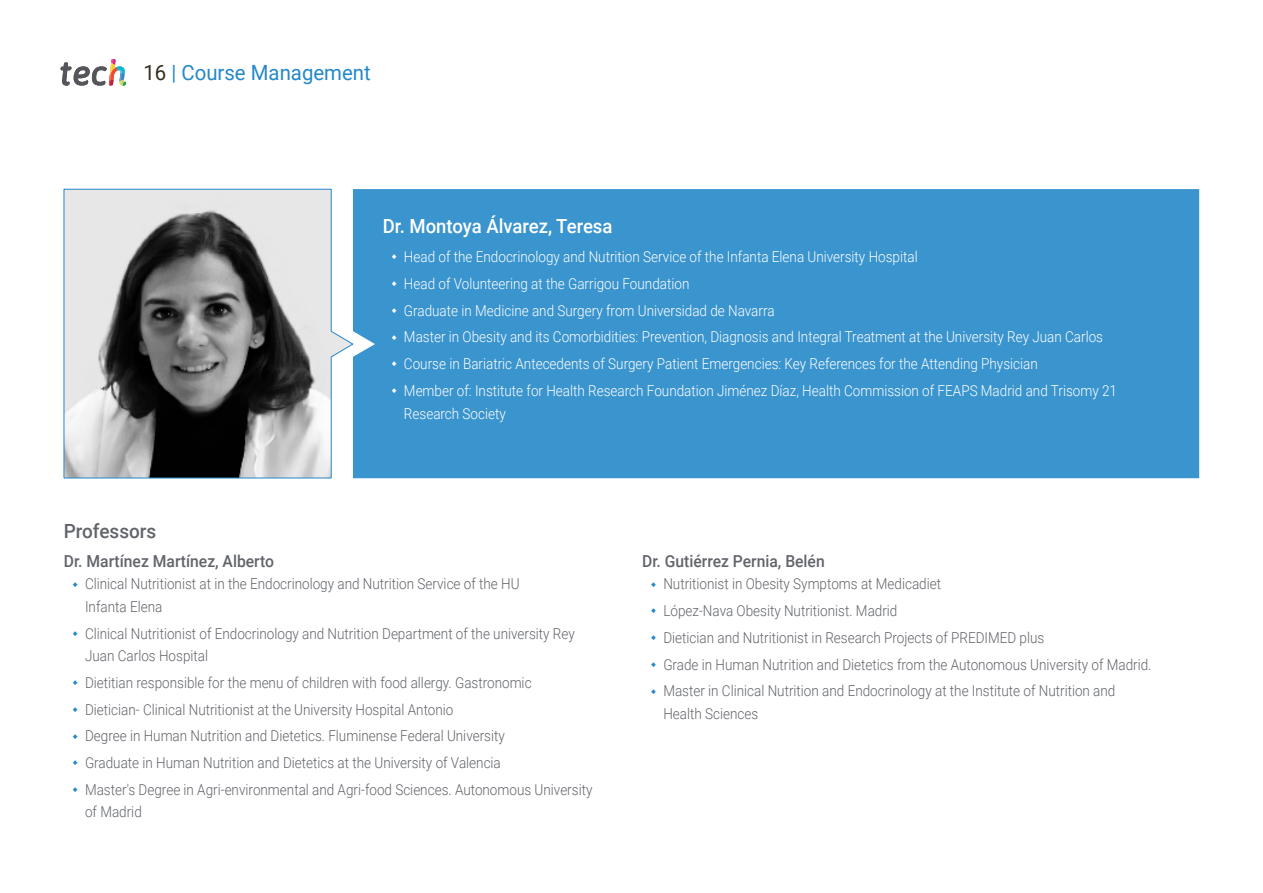
<style>
.page{position:relative;width:1263px;height:893px;background:#fff}
.page>*{position:absolute;margin:0;border:0;box-sizing:border-box;transform-origin:0 0}
.t1{font:21px "Roboto";color:#2488c9}
.t2{font:500 19.5px "Roboto";color:#fff;scale:.95 1}
.t3{font:500 19.5px "Roboto";color:#61646a}
.t4{font:500 16.5px "Roboto";color:#61646a;scale:.95 1}
.t5{font:300 15px/26.7px "Roboto";color:#61646a;scale:.9 1}
.t6{font:300 15px/26.7px "Roboto";color:#fff;scale:.9 1}
.s1{color:#312e20}
</style>
<div class="page">
<div style="left:353px;top:189px;width:846px;height:289px;background:#3a94ce"></div>
<svg style="left:64px;top:189px;width:289px;height:289px;background:#979898"></svg>
<svg style="left:61px;top:59px;width:65px;height:27px"></svg>
<svg style="left:392px;top:255px;width:5px;height:5px"></svg>
<svg style="left:392px;top:281px;width:5px;height:5px"></svg>
<svg style="left:392px;top:308px;width:5px;height:5px"></svg>
<svg style="left:392px;top:335px;width:5px;height:5px"></svg>
<svg style="left:392px;top:362px;width:5px;height:5px"></svg>
<svg style="left:392px;top:388px;width:5px;height:5px"></svg>
<h1 class="t1" style="left:144px;top:57px;width:229px"><span class="s1">16</span> | Course Management</h1>
<h2 class="t2" style="left:383px;top:213px;width:243px">Dr. Montoya Álvarez, Teresa</h2>
<p class="t6" style="left:404px;top:243px;width:794px">Head of the Endocrinology and Nutrition Service of the Infanta Elena University Hospital<br>Head of Volunteering at the Garrigou Foundation<br>Graduate in Medicine and Surgery from Universidad de Navarra<br>Master in Obesity and its Comorbidities: Prevention, Diagnosis and Integral Treatment at the University Rey Juan Carlos Course in Bariatric Antecedents of Surgery Patient Emergencies: Key References for the Attending Physician<br>Member of: Institute for Health Research Foundation Jiménez Díaz, Health Commission of FEAPS Madrid and Trisomy 21</p>
<p class="t6" style="left:404px;top:399px;width:115px">Research Society</p>
<h2 class="t3" style="left:64px;top:517px;width:94px">Professors</h2>
<p class="t4" style="left:64px;top:550px;width:223px">Dr. Martínez Martínez, Alberto</p>
<p class="t5" style="left:85px;top:572px;width:484px;line-height:22.5px">Clinical Nutritionist at in the Endocrinology and Nutrition Service of the HU<br>Infanta Elena</p>
<p class="t5" style="left:85px;top:621px;width:546px;line-height:22.5px">Clinical Nutritionist of Endocrinology and Nutrition Department of the university Rey<br>Juan Carlos Hospital</p>
<p class="t5" style="left:85px;top:669px;width:565px">Dietitian responsible for the menu of children with food allergy. Gastronomic<br>Dietician- Clinical Nutritionist at the University Hospital Antonio<br>Degree in Human Nutrition and Dietetics. Fluminense Federal University<br>Graduate in Human Nutrition and Dietetics at the University of Valencia<br>Master's Degree in Agri-environmental and Agri-food Sciences. Autonomous University</p>
<p class="t5" style="left:85px;top:798px;width:65px">of Madrid</p>
<p class="t4" style="left:642px;top:550px;width:194px">Dr. Gutiérrez Pernia, Belén</p>
<p class="t5" style="left:663px;top:570px;width:544px">Nutritionist in Obesity Symptoms at Medicadiet<br>López-Nava Obesity Nutritionist. Madrid<br>Dietician and Nutritionist in Research Projects of PREDIMED plus<br>Grade in Human Nutrition and Dietetics from the Autonomous University of Madrid.<br>Master in Clinical Nutrition and Endocrinology at the Institute of Nutrition and</p>
<p class="t5" style="left:663px;top:700px;width:107px">Health Sciences</p>
</div>
